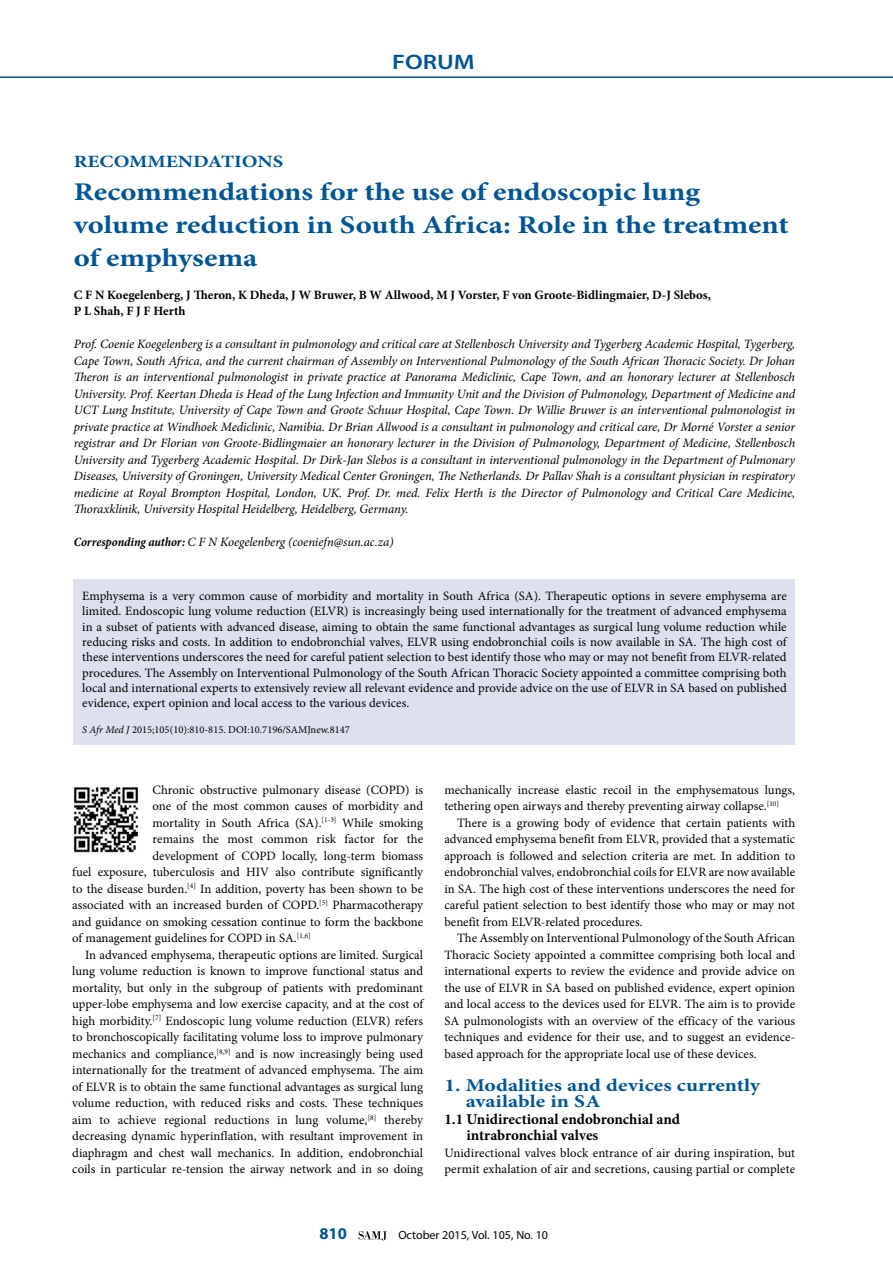
<style>
.page{position:relative;width:893px;height:1263px;background:#fff}
.page>*{position:absolute;margin:0;border:0;box-sizing:border-box;transform-origin:0 0}
.t1{font:700 25.5px/33px "Minion Pro";color:#005596;scale:1.2 1}
.t2{font:600 21px "Myriad Pro";color:#005596;scale:1.2 1}
.t3{font:700 18px/16.5px "Minion Pro";color:#005596;scale:1.2 1}
.t4{font:700 17.25px "Minion Pro";color:#005596;scale:1.2 1}
.t5{font:700 16.5px "Myriad Pro";color:#005596}
.t6{font:700 15px/16.5px "Minion Pro";color:#000}
.t7{font:12.75px/16.5px "Minion Pro";color:#000;text-align:justify}
.t8{font:italic 12.75px/16.5px "Minion Pro";letter-spacing:-.005em;color:#000;text-align:justify}
.t9{font:700 12.75px/16.5px "Minion Pro";letter-spacing:-.005em;color:#000}
.t10{font:12px "Myriad Pro";color:#000}
.t11{font:10.5px "Minion Pro";color:#000}
.s1{font-weight:700;font-stretch:condensed}
.s2{font-style:italic}
</style>
<div class="page">
<hr style="left:0;top:76px;width:893px;height:2px;background:#005596">
<svg style="left:359px;top:1231px;width:28px;height:9px"></svg>
<img style="left:74px;top:787px;width:64px;height:66px">
<div style="left:74px;top:579px;width:721px;height:165px;background:#dde1ef"></div>
<h2 class="t2" style="left:392px;top:48px;width:70px">FORUM</h2>
<h3 class="t4" style="left:74px;top:149px;width:176px">RECOMMENDATIONS</h3>
<h1 class="t1" style="left:74px;top:175px;width:597px">Recommendations for the use of endoscopic lung volume reduction in South Africa: Role in the treatment of emphysema</h1>
<p class="t9" style="left:74px;top:286px;width:639px">C F N Koegelenberg, J Theron, K Dheda, J W Bruwer, B W Allwood, M J Vorster, F von Groote-Bidlingmaier, D-J Slebos,<br>P L Shah, F J F Herth</p>
<p class="t8" style="left:74px;top:336px;width:723px">Prof. Coenie Koegelenberg is a consultant in pulmonology and critical care at Stellenbosch University and Tygerberg Academic Hospital, Tygerberg, Cape Town, South Africa, and the current chairman of Assembly on Interventional Pulmonology of the South African Thoracic Society. Dr Johan Theron is an interventional pulmonologist in private practice at Panorama Mediclinic, Cape Town, and an honorary lecturer at Stellenbosch University. Prof. Keertan Dheda is Head of the Lung Infection and Immunity Unit and the Division of Pulmonology, Department of Medicine and UCT Lung Institute, University of Cape Town and Groote Schuur Hospital, Cape Town. Dr Willie Bruwer is an interventional pulmonologist in private practice at Windhoek Mediclinic, Namibia. Dr Brian Allwood is a consultant in pulmonology and critical care, Dr Morné Vorster a senior registrar and Dr Florian von Groote-Bidlingmaier an honorary lecturer in the Division of Pulmonology, Department of Medicine, Stellenbosch University and Tygerberg Academic Hospital. Dr Dirk-Jan Slebos is a consultant in interventional pulmonology in the Department of Pulmonary Diseases, University of Groningen, University Medical Center Groningen, The Netherlands. Dr Pallav Shah is a consultant physician in respiratory medicine at Royal Brompton Hospital, London, UK. Prof. Dr. med. Felix Herth is the Director of Pulmonology and Critical Care Medicine, Thoraxklinik, University Hospital Heidelberg, Heidelberg, Germany.</p>
<p class="t8" style="left:74px;top:534px;width:321px"><span class="s1">Corresponding author:</span> C F N Koegelenberg (coeniefn@sun.ac.za)</p>
<p class="t7" style="left:82px;top:588px;width:706px;line-height:15.3px">Emphysema is a very common cause of morbidity and mortality in South Africa (SA). Therapeutic options in severe emphysema are limited. Endoscopic lung volume reduction (ELVR) is increasingly being used internationally for the treatment of advanced emphysema in a subset of patients with advanced disease, aiming to obtain the same functional advantages as surgical lung volume reduction while reducing risks and costs. In addition to endobronchial valves, ELVR using endobronchial coils is now available in SA. The high cost of these interventions underscores the need for careful patient selection to best identify those who may or may not benefit from ELVR-related procedures. The Assembly on Interventional Pulmonology of the South African Thoracic Society appointed a committee comprising both local and international experts to extensively review all relevant evidence and provide advice on the use of ELVR in SA based on published evidence, expert opinion and local access to the various devices.</p>
<p class="t11" style="left:82px;top:722px;width:269px"><span class="s2">S Afr Med J</span> 2015;105(10):810-815. DOI:10.7196/SAMJnew.8147</p>
<p class="t7" style="left:153px;top:781px;width:272px">Chronic obstructive pulmonary disease (COPD) is</p>
<p class="t7" style="left:153px;top:798px;width:272px">one of the most common causes of morbidity and</p>
<p class="t7" style="left:153px;top:814px;width:272px">mortality in South Africa (SA).<sup>[1-3]</sup> While smoking</p>
<p class="t7" style="left:153px;top:831px;width:272px">remains the most common risk factor for the</p>
<p class="t7" style="left:153px;top:847px;width:272px">development of COPD locally, long-term biomass</p>
<p class="t7" style="left:72px;top:864px;width:352px">fuel exposure, tuberculosis and HIV also contribute significantly</p>
<p class="t7" style="left:72px;top:880px;width:352px">to the disease burden.<sup>[4]</sup> In addition, poverty has been shown to be</p>
<p class="t7" style="left:72px;top:897px;width:352px">associated with an increased burden of COPD.<sup>[5]</sup> Pharmacotherapy</p>
<p class="t7" style="left:72px;top:913px;width:352px">and guidance on smoking cessation continue to form the backbone</p>
<p class="t7" style="left:72px;top:930px;width:240px">of management guidelines for COPD in SA.<sup>[1,6]</sup></p>
<p class="t7" style="left:85px;top:946px;width:340px">In advanced emphysema, therapeutic options are limited. Surgical</p>
<p class="t7" style="left:72px;top:963px;width:352px">lung volume reduction is known to improve functional status and</p>
<p class="t7" style="left:72px;top:979px;width:352px">mortality, but only in the subgroup of patients with predominant</p>
<p class="t7" style="left:72px;top:996px;width:352px">upper-lobe emphysema and low exercise capacity, and at the cost of</p>
<p class="t7" style="left:72px;top:1012px;width:352px">high morbidity.<sup>[7]</sup> Endoscopic lung volume reduction (ELVR) refers</p>
<p class="t7" style="left:72px;top:1029px;width:352px">to bronchoscopically facilitating volume loss to improve pulmonary</p>
<p class="t7" style="left:72px;top:1045px;width:352px">mechanics and compliance,<sup>[8,9]</sup> and is now increasingly being used</p>
<p class="t7" style="left:72px;top:1062px;width:352px">internationally for the treatment of advanced emphysema. The aim</p>
<p class="t7" style="left:72px;top:1078px;width:352px">of ELVR is to obtain the same functional advantages as surgical lung</p>
<p class="t7" style="left:72px;top:1095px;width:352px">volume reduction, with reduced risks and costs. These techniques</p>
<p class="t7" style="left:72px;top:1111px;width:352px">aim to achieve regional reductions in lung volume,<sup>[8]</sup> thereby</p>
<p class="t7" style="left:72px;top:1128px;width:352px">decreasing dynamic hyperinflation, with resultant improvement in</p>
<p class="t7" style="left:72px;top:1144px;width:352px">diaphragm and chest wall mechanics. In addition, endobronchial</p>
<p class="t7" style="left:72px;top:1161px;width:352px">coils in particular re-tension the airway network and in so doing</p>
<p class="t7" style="left:444px;top:781px;width:352px">mechanically increase elastic recoil in the emphysematous lungs, tethering open airways and thereby preventing airway collapse.<sup>[10]</sup></p>
<p class="t7" style="left:444px;top:814px;width:352px;text-indent:13px">There is a growing body of evidence that certain patients with advanced emphysema benefit from ELVR, provided that a systematic approach is followed and selection criteria are met. In addition to endobronchial valves, endobronchial coils for ELVR are now available in SA. The high cost of these interventions underscores the need for careful patient selection to best identify those who may or may not benefit from ELVR-related procedures.</p>
<p class="t7" style="left:444px;top:930px;width:352px;text-indent:13px">The Assembly on Interventional Pulmonology of the South African Thoracic Society appointed a committee comprising both local and international experts to review the evidence and provide advice on the use of ELVR in SA based on published evidence, expert opinion and local access to the devices used for ELVR. The aim is to provide SA pulmonologists with an overview of the efficacy of the various techniques and evidence for their use, and to suggest an evidence&shy;based approach for the appropriate local use of these devices.</p>
<h3 class="t3" style="left:466px;top:1076px;width:247px;text-indent:-21px">1. Modalities and devices currently available in SA</h3>
<p class="t6" style="left:466px;top:1110px;width:215px;text-indent:-22px">1.1 Unidirectional endobronchial and intrabronchial valves</p>
<p class="t7" style="left:444px;top:1144px;width:352px">Unidirectional valves block entrance of air during inspiration, but permit exhalation of air and secretions, causing partial or complete</p>
<p class="t5" style="left:319px;top:1223px;width:29px">810</p>
<p class="t10" style="left:398px;top:1228px;width:151px">October 2015, Vol. 105, No. 10</p>
</div>
